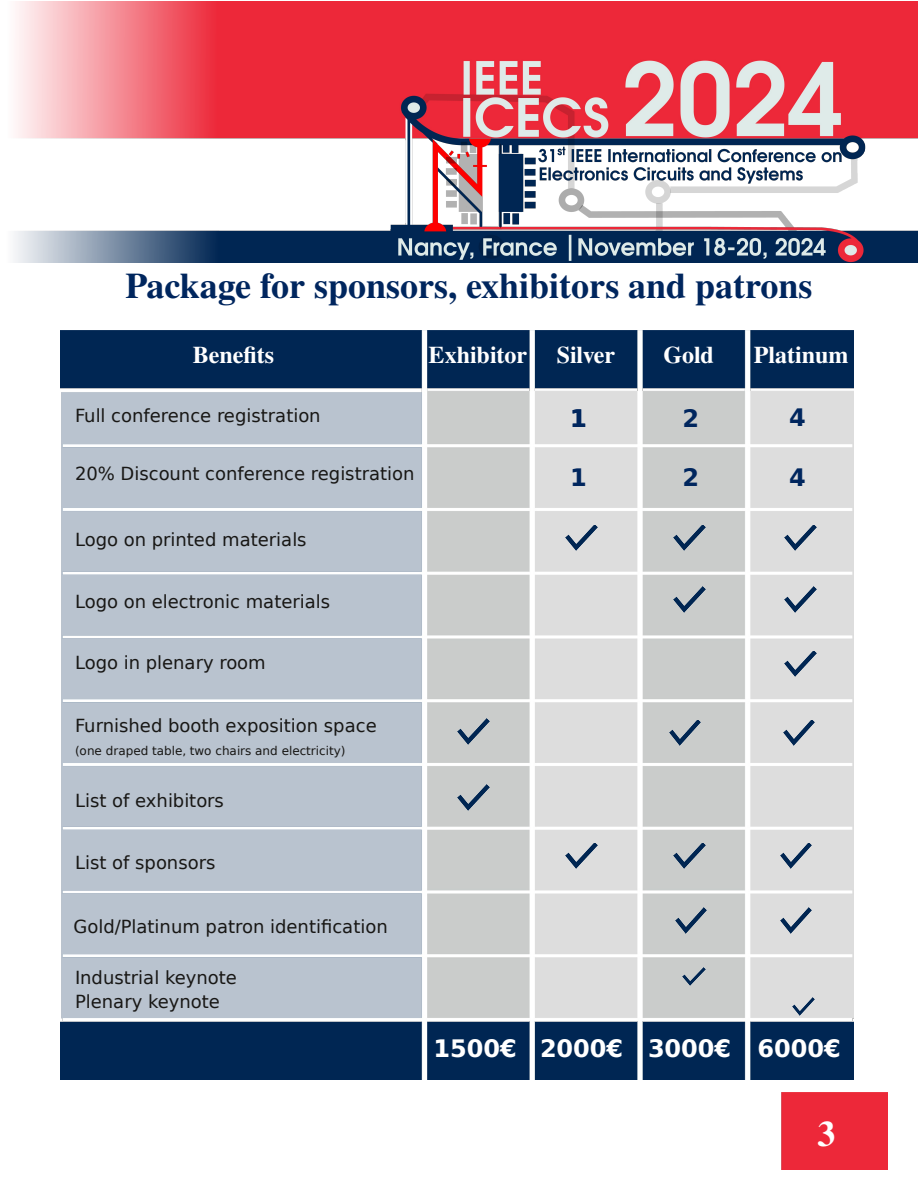
<style>
.page{position:relative;width:918px;height:1188px;background:#fff}
.page>*{position:absolute;margin:0;border:0;box-sizing:border-box;transform-origin:0 0}
.t1{font:700 36px "Te X Gyre Termes X";color:#00265e}
.t2{font:700 36px "Te X Gyre Termes X";color:#fff}
.t3{font:700 24px "Te X Gyre Termes X";color:#fff}
.t4{font:700 24px "DejaVu Sans";color:#fff}
.t5{font:700 24px "DejaVu Sans";color:#00265e}
.t6{font:18px/24px "DejaVu Sans";color:#181715}
.t7{font:12px "DejaVu Sans";color:#181715}
</style>
<div class="page">
<div style="left:781px;top:1092px;width:107px;height:78px;background:#ed2839"></div>
<img style="left:14px;top:2px;width:904px;height:261px">
<img style="left:60px;top:330px;width:794px;height:750px">
<img style="left:458px;top:718px;width:31px;height:26px">
<img style="left:458px;top:784px;width:31px;height:26px">
<img style="left:566px;top:843px;width:31px;height:26px">
<img style="left:674px;top:843px;width:31px;height:26px">
<img style="left:780px;top:843px;width:32px;height:26px">
<img style="left:780px;top:908px;width:32px;height:25px">
<img style="left:675px;top:908px;width:32px;height:25px">
<img style="left:682px;top:968px;width:23px;height:18px">
<img style="left:792px;top:998px;width:23px;height:18px">
<img style="left:783px;top:720px;width:32px;height:26px">
<img style="left:669px;top:720px;width:32px;height:26px">
<img style="left:784px;top:651px;width:32px;height:26px">
<img style="left:784px;top:586px;width:32px;height:26px">
<img style="left:784px;top:525px;width:32px;height:26px">
<img style="left:674px;top:586px;width:31px;height:26px">
<img style="left:674px;top:525px;width:31px;height:26px">
<img style="left:566px;top:525px;width:31px;height:26px">
<h1 class="t1" style="left:125px;top:270px;width:689px">Package for sponsors, exhibitors and patrons</h1>
<h2 class="t3" style="left:193px;top:343px;width:83px">Benefits</h2>
<h2 class="t3" style="left:429px;top:343px;width:188px">Exhibitor Silver</h2>
<h2 class="t3" style="left:663px;top:343px;width:52px">Gold</h2>
<h2 class="t3" style="left:754px;top:343px;width:96px">Platinum</h2>
<p class="t6" style="left:75px;top:403px;width:247px">Full conference registration</p>
<p class="t6" style="left:75px;top:462px;width:341px">20% Discount conference registration</p>
<p class="t6" style="left:75px;top:528px;width:233px">Logo on printed materials</p>
<p class="t6" style="left:75px;top:589px;width:257px">Logo on electronic materials</p>
<p class="t6" style="left:75px;top:651px;width:192px">Logo in plenary room</p>
<p class="t6" style="left:75px;top:714px;width:303px">Furnished booth exposition space</p>
<p class="t7" style="left:75px;top:744px;width:272px">(one draped table, two chairs and electricity)</p>
<p class="t6" style="left:75px;top:789px;width:151px">List of exhibitors</p>
<p class="t6" style="left:75px;top:850px;width:142px">List of sponsors</p>
<p class="t6" style="left:74px;top:915px;width:316px">Gold/Platinum patron identification</p>
<p class="t6" style="left:75px;top:966px;width:163px">Industrial keynote<br>Plenary keynote</p>
<h2 class="t4" style="left:434px;top:1035px;width:85px">1500€</h2>
<h2 class="t5" style="left:570px;top:405px;width:18px">1</h2>
<h2 class="t5" style="left:682px;top:405px;width:18px">2</h2>
<h2 class="t5" style="left:789px;top:404px;width:18px">4</h2>
<h2 class="t5" style="left:570px;top:464px;width:18px">1</h2>
<h2 class="t5" style="left:682px;top:464px;width:18px">2</h2>
<h2 class="t5" style="left:789px;top:464px;width:18px">4</h2>
<h2 class="t4" style="left:540px;top:1035px;width:302px">2000€ 3000€ 6000€</h2>
<h1 class="t2" style="left:818px;top:1117px;width:19px">3</h1>
</div>
